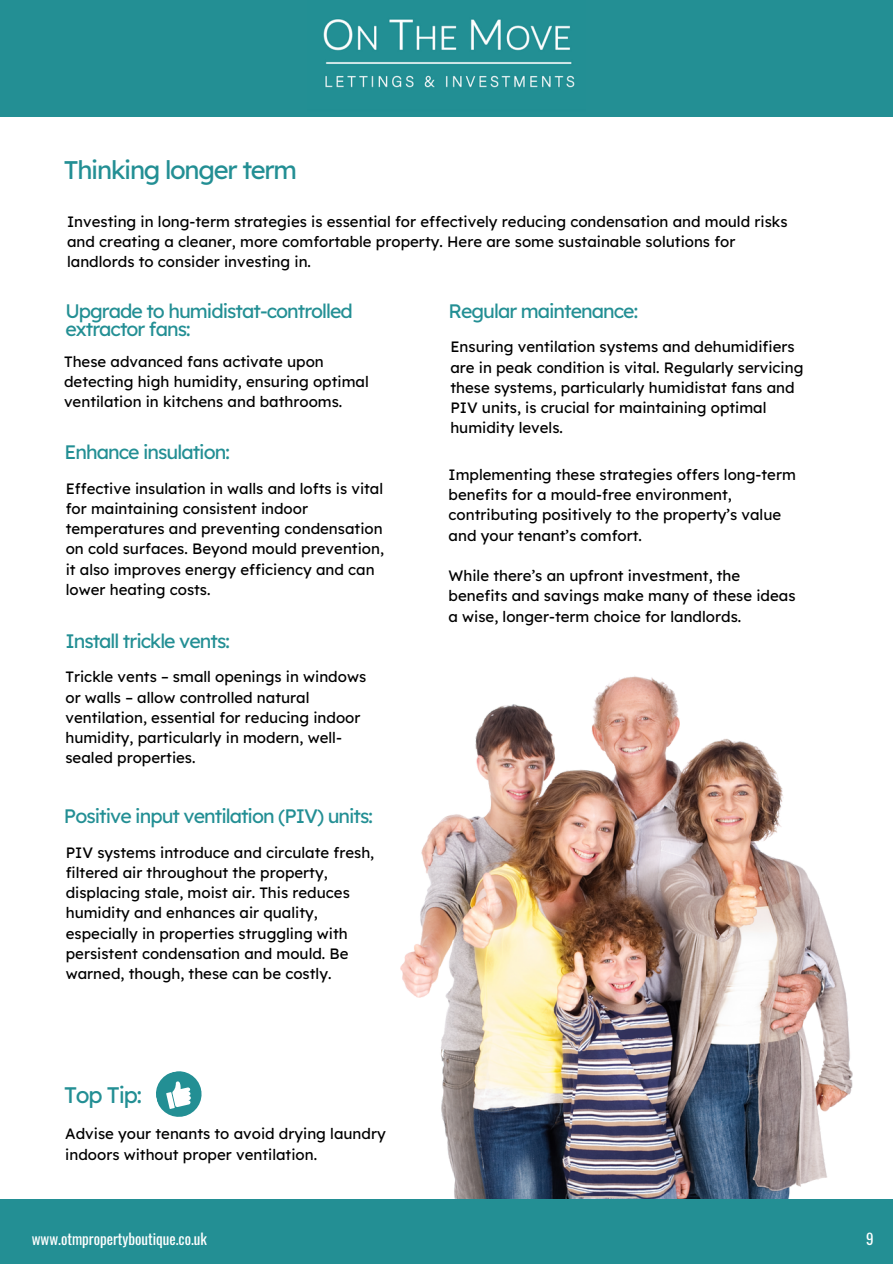
<style>
.page{position:relative;width:893px;height:1264px;background:#fff}
.page>*{position:absolute;margin:0;border:0;box-sizing:border-box;transform-origin:0 0}
.t1{font:25.5px "Lexend";letter-spacing:-.05em;color:#238f94}
.t2{font:22.5px "Lexend";letter-spacing:-.05em;color:#238f94}
.t3{font:19.5px/18px "Lexend";letter-spacing:-.05em;color:#238f94}
.t4{font:15px/20.2px "Lexend";color:#000}
.t5{font:15px "Oswald";color:#fff}
</style>
<div class="page">
<img style="left:400px;top:676px;width:452px;height:522px">
<svg style="left:156px;top:1071px;width:46px;height:46px"></svg>
<div style="left:0;top:1198px;width:892px;height:65px;background:#238f94"></div>
<div style="left:0;top:0;width:892px;height:116px;background:#238f94"></div>
<img style="left:323px;top:19px;width:252px;height:69px">
<p class="t1" style="left:64px;top:154px;width:234px">Thinking longer term</p>
<h3 class="t4" style="left:67px;top:211px;width:721px">Investing in long-term strategies is essential for effectively reducing condensation and mould risks and creating a cleaner, more comfortable property. Here are some sustainable solutions for landlords to consider investing in.</h3>
<h3 class="t3" style="left:65px;top:301px;width:289px">Upgrade to humidistat-controlled extractor fans:</h3>
<p class="t4" style="left:64px;top:351px;width:306px">These advanced fans activate upon detecting high humidity, ensuring optimal ventilation in kitchens and bathrooms.</p>
<p class="t3" style="left:64px;top:442px;width:167px">Enhance insulation:</p>
<p class="t4" style="left:66px;top:478px;width:320px">Effective insulation in walls and lofts is vital for maintaining consistent indoor temperatures and preventing condensation on cold surfaces. Beyond mould prevention, it also improves energy efficiency and can lower heating costs.</p>
<p class="t3" style="left:65px;top:631px;width:166px">Install trickle vents:</p>
<h3 class="t4" style="left:65px;top:666px;width:302px">Trickle vents – small openings in windows or walls – allow controlled natural ventilation, essential for reducing indoor humidity, particularly in modern, well&shy;sealed properties.</h3>
<h3 class="t3" style="left:64px;top:806px;width:310px">Positive input ventilation (PIV) units:</h3>
<p class="t4" style="left:66px;top:841px;width:310px">PIV systems introduce and circulate fresh, filtered air throughout the property, displacing stale, moist air. This reduces humidity and enhances air quality, especially in properties struggling with persistent condensation and mould. Be warned, though, these can be costly.</p>
<h1 class="t2" style="left:64px;top:1079px;width:79px">Top Tip:</h1>
<p class="t4" style="left:65px;top:1123px;width:322px">Advise your tenants to avoid drying laundry indoors without proper ventilation.</p>
<p class="t3" style="left:448px;top:301px;width:191px">Regular maintenance:</p>
<p class="t4" style="left:450px;top:336px;width:354px">Ensuring ventilation systems and dehumidifiers are in peak condition is vital. Regularly servicing these systems, particularly humidistat fans and PIV units, is crucial for maintaining optimal humidity levels.</p>
<p class="t4" style="left:448px;top:464px;width:349px">Implementing these strategies offers long-term benefits for a mould-free environment, contributing positively to the property’s value and your tenant’s comfort.</p>
<h3 class="t4" style="left:448px;top:565px;width:348px">While there’s an upfront investment, the benefits and savings make many of these ideas a wise, longer-term choice for landlords.</h3>
<p class="t5" style="left:32px;top:1227px;width:177px">www.otmpropertyboutique.co.uk</p>
<p class="t5" style="left:866px;top:1227px;width:9px">9</p>
</div>
